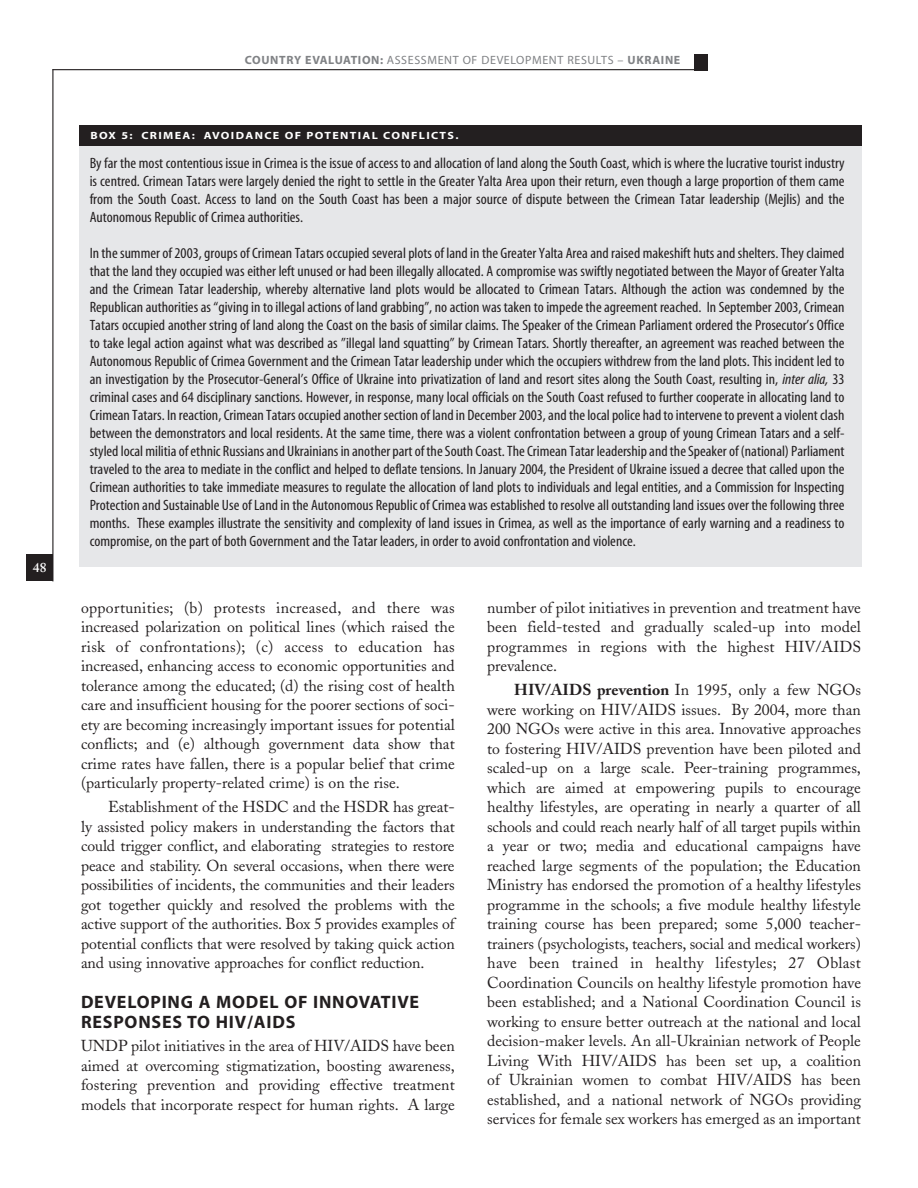
<style>
.page{position:relative;width:918px;height:1188px;background:#fff}
.page>*{position:absolute;margin:0;border:0;box-sizing:border-box;transform-origin:0 0}
.t1{font:700 18px/19.5px "Myriad";letter-spacing:.045em;color:#231f20}
.t2{font:15.75px/19.5px "Adobe Caslon";color:#231f20;text-align:justify}
.t3{font:15px/18px "Myriad Reg Con";color:#231f20;text-align:justify;scale:1.05 1}
.t4{font:600 13.5px "Adobe Caslon";color:#fff}
.t5{font:12px "Myriad";letter-spacing:.05em;color:#808285}
.t6{font:700 10.5px "Myriad";letter-spacing:.11em;color:#fff;scale:1.15 1}
.s1{font-weight:700}
.s2{font-family:"Myriad Reg Con Itl"}
</style>
<div class="page">
<div style="left:26px;top:554px;width:27px;height:27px;background:#231f20"></div>
<hr style="left:53px;top:69px;width:645px;height:1px;background:#231f20">
<div style="left:694px;top:54px;width:13px;height:16px;background:#231f20"></div>
<hr style="left:52px;top:69px;width:1px;height:512px;background:#231f20">
<div style="left:80px;top:138px;width:782px;height:429px;background:#e6e7e9"></div>
<div style="left:80px;top:125px;width:782px;height:20px;background:#231f20"></div>
<p class="t4" style="left:33px;top:562px;width:15px">48</p>
<p class="t5" style="left:245px;top:55px;width:437px"><span class="s1">COUNTRY EVALUATION:</span> ASSESSMENT OF DEVELOPMENT RESULTS – <span class="s1">UKRAINE</span></p>
<p class="t6" style="left:90px;top:132px;width:322px">BOX 5: CRIMEA: AVOIDANCE OF POTENTIAL CONFLICTS.</p>
<p class="t3" style="left:90px;top:155px;width:720px">By far the most contentious issue in Crimea is the issue of access to and allocation of land along the South Coast, which is where the lucrative tourist industry is centred. Crimean Tatars were largely denied the right to settle in the Greater Yalta Area upon their return, even though a large proportion of them came from the South Coast. Access to land on the South Coast has been a major source of dispute between the Crimean Tatar leadership (Mejlis) and the Autonomous Republic of Crimea authorities.</p>
<p class="t3" style="left:90px;top:245px;width:720px">In the summer of 2003, groups of Crimean Tatars occupied several plots of land in the Greater Yalta Area and raised makeshift huts and shelters. They claimed that the land they occupied was either left unused or had been illegally allocated. A compromise was swiftly negotiated between the Mayor of Greater Yalta and the Crimean Tatar leadership, whereby alternative land plots would be allocated to Crimean Tatars. Although the action was condemned by the Republican authorities as “giving in to illegal actions of land grabbing”, no action was taken to impede the agreement reached. In September 2003, Crimean Tatars occupied another string of land along the Coast on the basis of similar claims. The Speaker of the Crimean Parliament ordered the Prosecutor’s Office to take legal action against what was described as ”illegal land squatting” by Crimean Tatars. Shortly thereafter, an agreement was reached between the Autonomous Republic of Crimea Government and the Crimean Tatar leadership under which the occupiers withdrew from the land plots. This incident led to an investigation by the Prosecutor-General’s Office of Ukraine into privatization of land and resort sites along the South Coast, resulting in, <span class="s2">inter alia,</span> 33 criminal cases and 64 disciplinary sanctions. However, in response, many local officials on the South Coast refused to further cooperate in allocating land to Crimean Tatars. In reaction, Crimean Tatars occupied another section of land in December 2003, and the local police had to intervene to prevent a violent clash between the demonstrators and local residents. At the same time, there was a violent confrontation between a group of young Crimean Tatars and a self&shy;styled local militia of ethnic Russians and Ukrainians in another part of the South Coast. The Crimean Tatar leadership and the Speaker of (national) Parliament traveled to the area to mediate in the conflict and helped to deflate tensions. In January 2004, the President of Ukraine issued a decree that called upon the Crimean authorities to take immediate measures to regulate the allocation of land plots to individuals and legal entities, and a Commission for Inspecting Protection and Sustainable Use of Land in the Autonomous Republic of Crimea was established to resolve all outstanding land issues over the following three months. These examples illustrate the sensitivity and complexity of land issues in Crimea, as well as the importance of early warning and a readiness to compromise, on the part of both Government and the Tatar leaders, in order to avoid confrontation and violence.</p>
<p class="t2" style="left:81px;top:600px;width:375px">opportunities; (b) protests increased, and there was increased polarization on political lines (which raised the risk of confrontations); (c) access to education has increased, enhancing access to economic opportunities and tolerance among the educated; (d) the rising cost of health care and insufficient housing for the poorer sections of soci&shy;ety are becoming increasingly important issues for potential conflicts; and (e) although government data show that crime rates have fallen, there is a popular belief that crime (particularly property-related crime) is on the rise.</p>
<p class="t2" style="left:81px;top:799px;width:375px;text-indent:27px">Establishment of the HSDC and the HSDR has great&shy;ly assisted policy makers in understanding the factors that could trigger conflict, and elaborating strategies to restore peace and stability. On several occasions, when there were possibilities of incidents, the communities and their leaders got together quickly and resolved the problems with the active support of the authorities. Box 5 provides examples of potential conflicts that were resolved by taking quick action and using innovative approaches for conflict reduction.</p>
<p class="t1" style="left:81px;top:994px;width:340px">DEVELOPING A MODEL OF INNOVATIVE<br>RESPONSES TO HIV/AIDS</p>
<p class="t2" style="left:81px;top:1038px;width:375px">UNDP pilot initiatives in the area of HIV/AIDS have been aimed at overcoming stigmatization, boosting awareness, fostering prevention and providing effective treatment models that incorporate respect for human rights. A large</p>
<p class="t2" style="left:487px;top:600px;width:375px">number of pilot initiatives in prevention and treatment have been field-tested and gradually scaled-up into model programmes in regions with the highest HIV/AIDS prevalence.</p>
<p class="t2" style="left:487px;top:682px;width:375px;text-indent:27px"><span class="s1">HIV/AIDS prevention</span> In 1995, only a few NGOs were working on HIV/AIDS issues. By 2004, more than 200 NGOs were active in this area. Innovative approaches to fostering HIV/AIDS prevention have been piloted and scaled-up on a large scale. Peer-training programmes, which are aimed at empowering pupils to encourage healthy lifestyles, are operating in nearly a quarter of all schools and could reach nearly half of all target pupils within a year or two; media and educational campaigns have reached large segments of the population; the Education Ministry has endorsed the promotion of a healthy lifestyles programme in the schools; a five module healthy lifestyle training course has been prepared; some 5,000 teacher&shy;trainers (psychologists, teachers, social and medical workers) have been trained in healthy lifestyles; 27 Oblast Coordination Councils on healthy lifestyle promotion have been established; and a National Coordination Council is working to ensure better outreach at the national and local decision-maker levels. An all-Ukrainian network of People Living With HIV/AIDS has been set up, a coalition of Ukrainian women to combat HIV/AIDS has been established, and a national network of NGOs providing services for female sex workers has emerged as an important</p>
</div>
